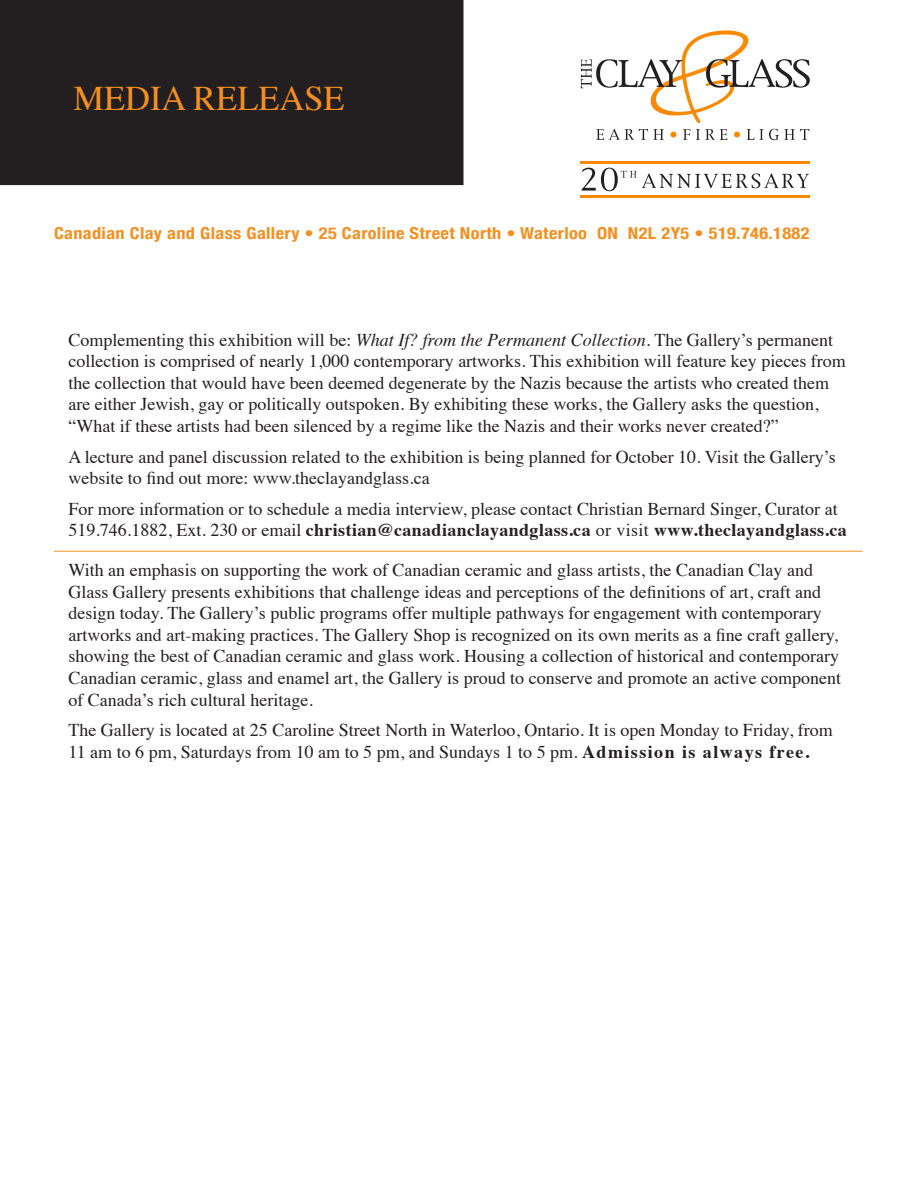
<style>
.page{position:relative;width:918px;height:1188px;background:#fff}
.page>*{position:absolute;margin:0;border:0;box-sizing:border-box;transform-origin:0 0}
.t1{font:34.5px "Times";color:#f68f1f}
.Paragraph_Style_1{font:18px/21.6px "Times";color:#231f20}
.t2{font:700 condensed 16.5px "Helvetica Neue";letter-spacing:.02em;color:#f68f1f;scale:1.11 1}
.s1{font-style:italic}
.s2{font-weight:700;color:#262324}
.s3{color:#262324}
.s4{font-weight:700}
</style>
<div class="page">
<div style="left:0;top:0;width:464px;height:185px;background:#231f20"></div>
<svg style="left:581px;top:30px;width:229px;height:110px"></svg>
<hr style="left:580px;top:161px;width:230px;height:2px;background:#fa8900">
<hr style="left:580px;top:195px;width:230px;height:2px;background:#fa8900">
<svg style="left:582px;top:168px;width:54px;height:23px"></svg>
<svg style="left:642px;top:173px;width:167px;height:15px"></svg>
<hr style="left:54px;top:551px;width:808px;height:1px;background:#f68f1f">
<p class="t1" style="left:74px;top:66px;width:273px">MEDIA RELEASE</p>
<p class="t2" style="left:54px;top:219px;width:682px">Canadian Clay and Glass Gallery • 25 Caroline Street North • Waterloo ON N2L 2Y5 • 519.746.1882</p>
<p class="Paragraph_Style_1" style="left:68px;top:327px;width:779px">Complementing this exhibition will be: <span class="s1">What If? from the Permanent Collection</span>. The Gallery’s permanent collection is comprised of nearly 1,000 contemporary artworks. This exhibition will feature key pieces from the collection that would have been deemed degenerate by the Nazis because the artists who created them are either Jewish, gay or politically outspoken. By exhibiting these works, the Gallery asks the question, “What if these artists had been silenced by a regime like the Nazis and their works never created?”</p>
<p class="Paragraph_Style_1" style="left:68px;top:444px;width:769px">A lecture and panel discussion related to the exhibition is being planned for October 10. Visit the Gallery’s website to find out more: www.theclayandglass.ca</p>
<p class="Paragraph_Style_1" style="left:68px;top:496px;width:780px">For more information or to schedule a media interview, please contact Christian Bernard Singer, Curator at<br>519.746.1882, Ext. 230 or email <span class="s2">christian@canadianclayandglass.ca</span> <span class="s3">or visit</span> <span class="s2">www.theclayandglass.ca</span></p>
<p class="Paragraph_Style_1" style="left:68px;top:558px;width:774px">With an emphasis on supporting the work of Canadian ceramic and glass artists, the Canadian Clay and Glass Gallery presents exhibitions that challenge ideas and perceptions of the definitions of art, craft and design today. The Gallery’s public programs offer multiple pathways for engagement with contemporary artworks and art-making practices. The Gallery Shop is recognized on its own merits as a fine craft gallery, showing the best of Canadian ceramic and glass work. Housing a collection of historical and contemporary Canadian ceramic, glass and enamel art, the Gallery is proud to conserve and promote an active component of Canada’s rich cultural heritage.</p>
<p class="Paragraph_Style_1" style="left:68px;top:718px;width:766px">The Gallery is located at 25 Caroline Street North in Waterloo, Ontario. It is open Monday to Friday, from<br>11 am to 6 pm, Saturdays from 10 am to 5 pm, and Sunday<span class="s3">s 1</span> to 5 pm. <span class="s4">Admission is always free.</span></p>
</div>
